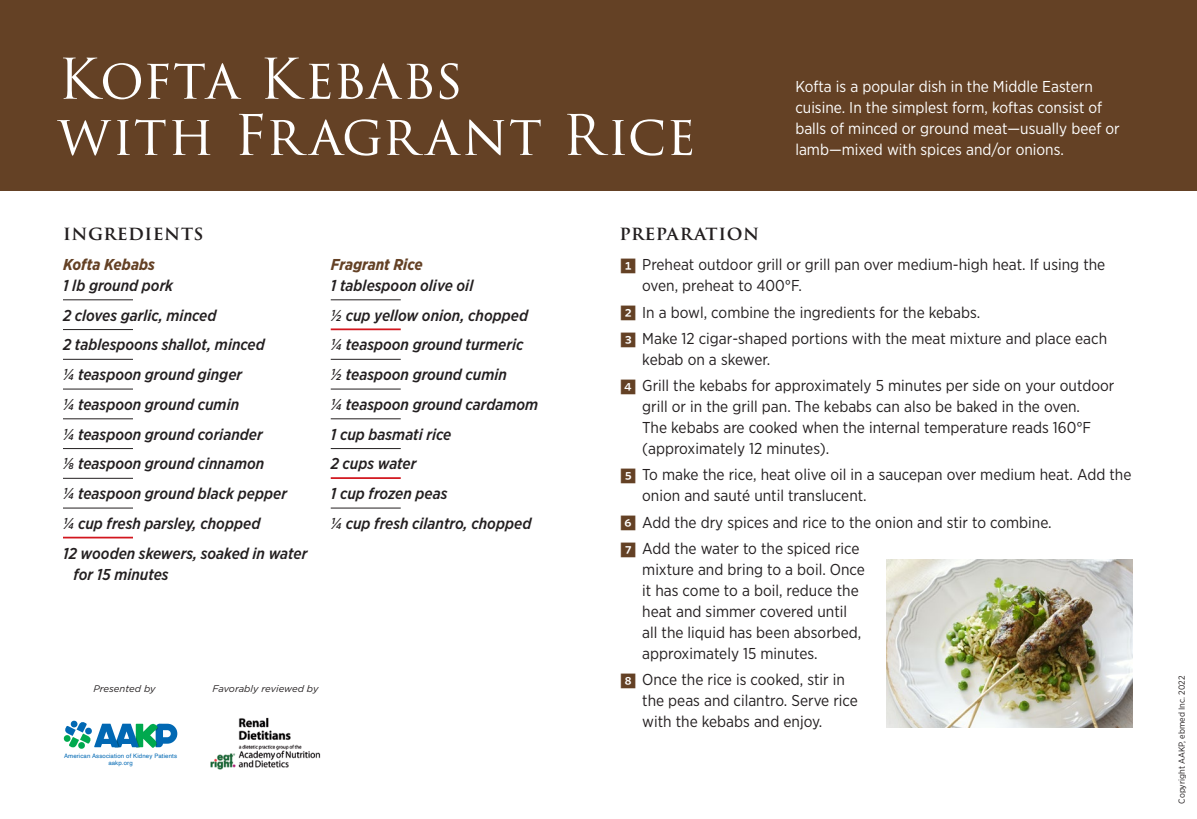
<style>
.page{position:relative;width:1197px;height:819px;background:#fff}
.page>*{position:absolute;margin:0;border:0;box-sizing:border-box;transform-origin:0 0}
.t1{font:54.43px/56.4px "Trajan Pro 3";letter-spacing:.005em;color:#fff}
.t2{font:600 19.25px "Trajan Pro 3";letter-spacing:.02em;color:#231f20}
.t3{font:15.75px/21px "Gotham Narrow";color:#231f20}
.Recipe{font:italic 500 15.75px "Gotham Narrow";color:#231f20}
.Preparation{font:15.75px/21px "Gotham Narrow";color:#fff}
.Recipe_Last{font:italic 500 15.75px/21px "Gotham Narrow";color:#231f20}
.Recipe_Dividor{font:italic 500 15.75px "Gotham Narrow";color:#231f20}
.L2_RED{font:italic 700 15.75px "Gotham Narrow";color:#644125}
.t4{font:italic 9.62px "Gotham";color:#231f20}
.t5{font:8.75px "Gotham Narrow";color:#231f20}
.t6{font:6.12px/7.4px "Helvetica";letter-spacing:.02em;color:#0168b3;text-align:center}
.s1{font-family:"Whitney Index Black Square Bd";font-size:17.5px;color:#644125}
</style>
<div class="page">
<img style="left:210px;top:717px;width:111px;height:52px">
<div style="left:0;top:0;width:1197px;height:190px;background:#644125"></div>
<svg style="left:63px;top:300px;width:70px;height:1px"></svg>
<svg style="left:63px;top:329px;width:70px;height:1px"></svg>
<svg style="left:63px;top:359px;width:70px;height:1px"></svg>
<svg style="left:63px;top:389px;width:70px;height:1px"></svg>
<svg style="left:63px;top:419px;width:70px;height:1px"></svg>
<svg style="left:63px;top:448px;width:70px;height:1px"></svg>
<svg style="left:63px;top:478px;width:70px;height:1px"></svg>
<svg style="left:63px;top:508px;width:70px;height:1px"></svg>
<svg style="left:63px;top:537px;width:70px;height:1px"></svg>
<svg style="left:331px;top:300px;width:70px;height:1px"></svg>
<svg style="left:331px;top:328px;width:70px;height:2px"></svg>
<svg style="left:331px;top:359px;width:70px;height:1px"></svg>
<svg style="left:331px;top:389px;width:70px;height:1px"></svg>
<svg style="left:331px;top:419px;width:70px;height:1px"></svg>
<svg style="left:331px;top:448px;width:70px;height:1px"></svg>
<svg style="left:331px;top:477px;width:70px;height:2px"></svg>
<svg style="left:331px;top:508px;width:70px;height:1px"></svg>
<img style="left:886px;top:559px;width:247px;height:169px">
<svg style="left:63px;top:720px;width:114px;height:29px"></svg>
<p class="t1" style="left:58px;top:53px;width:640px">Kofta Kebabs<br>with Fragrant Rice</p>
<p class="Preparation" style="left:795px;top:76px;width:326px">Kofta is a popular dish in the Middle Eastern cuisine. In the simplest form, koftas consist of balls of minced or ground meat—usually beef or lamb—mixed with spices and/or onions.</p>
<p class="t2" style="left:63px;top:219px;width:142px">INGREDIENTS</p>
<p class="t2" style="left:620px;top:219px;width:141px">PREPARATION</p>
<p class="t3" style="left:642px;top:254px;width:465px;text-indent:-23px"><span class="s1">1</span> Preheat outdoor grill or grill pan over medium-high heat. If using the oven, preheat to 400°F.</p>
<p class="t3" style="left:620px;top:301px;width:362px"><span class="s1">2</span> In a bowl, combine the ingredients for the kebabs.</p>
<p class="t3" style="left:642px;top:327px;width:466px;text-indent:-23px"><span class="s1">3</span> Make 12 cigar-shaped portions with the meat mixture and place each kebab on a skewer.</p>
<p class="t3" style="left:642px;top:375px;width:474px;text-indent:-23px"><span class="s1">4</span> Grill the kebabs for approximately 5 minutes per side on your outdoor grill or in the grill pan. The kebabs can also be baked in the oven.<br>The kebabs are cooked when the internal temperature reads 160°F (approximately 12 minutes).</p>
<p class="t3" style="left:642px;top:464px;width:491px;text-indent:-23px"><span class="s1">5</span> To make the rice, heat olive oil in a saucepan over medium heat. Add the onion and sauté until translucent.</p>
<p class="t3" style="left:620px;top:511px;width:434px"><span class="s1">6</span> Add the dry spices and rice to the onion and stir to combine.</p>
<p class="t3" style="left:642px;top:537px;width:224px;text-indent:-23px"><span class="s1">7</span> Add the water to the spiced rice mixture and bring to a boil. Once it has come to a boil, reduce the heat and simmer covered until all the liquid has been absorbed, approximately 15 minutes.</p>
<p class="t3" style="left:642px;top:669px;width:217px;text-indent:-23px"><span class="s1">8</span> Once the rice is cooked, stir in the peas and cilantro. Serve rice with the kebabs and enjoy.</p>
<p class="L2_RED" style="left:63px;top:254px;width:93px">Kofta Kebabs</p>
<p class="Recipe" style="left:63px;top:275px;width:112px">1 lb ground pork</p>
<p class="Recipe" style="left:63px;top:305px;width:155px">2 cloves garlic, minced</p>
<p class="Recipe" style="left:63px;top:335px;width:203px">2 tablespoons shallot, minced</p>
<p class="Recipe" style="left:63px;top:365px;width:181px">1/4 teaspoon ground ginger</p>
<p class="Recipe" style="left:63px;top:394px;width:178px">1/4 teaspoon ground cumin</p>
<p class="Recipe" style="left:63px;top:424px;width:201px">1/4 teaspoon ground coriander</p>
<p class="Recipe" style="left:63px;top:454px;width:203px">1/8 teaspoon ground cinnamon</p>
<p class="Recipe" style="left:63px;top:484px;width:225px">1/4 teaspoon ground black pepper</p>
<p class="Recipe_Dividor" style="left:63px;top:513px;width:199px">1/4 cup fresh parsley, chopped</p>
<p class="Recipe_Last" style="left:74px;top:542px;width:235px;text-indent:-10px">12 wooden skewers, soaked in water for 15 minutes</p>
<p class="L2_RED" style="left:331px;top:254px;width:94px">Fragrant Rice</p>
<p class="Recipe" style="left:331px;top:275px;width:144px">1 tablespoon olive oil</p>
<p class="Recipe_Dividor" style="left:331px;top:305px;width:199px">1/2 cup yellow onion, chopped</p>
<p class="Recipe" style="left:331px;top:335px;width:194px">1/4 teaspoon ground turmeric</p>
<p class="Recipe" style="left:331px;top:365px;width:178px">1/2 teaspoon ground cumin</p>
<p class="Recipe" style="left:331px;top:394px;width:209px">1/4 teaspoon ground cardamom</p>
<p class="Recipe" style="left:331px;top:424px;width:122px">1 cup basmati rice</p>
<p class="Recipe_Dividor" style="left:331px;top:454px;width:87px">2 cups water</p>
<p class="Recipe" style="left:331px;top:484px;width:118px">1 cup frozen peas</p>
<p class="Recipe_Last" style="left:331px;top:513px;width:202px">1/4 cup fresh cilantro, chopped</p>
<p class="t4" style="left:93px;top:683px;width:64px">Presented by</p>
<p class="t4" style="left:213px;top:682px;width:108px">Favorably reviewed by</p>
<p class="t6" style="left:64px;top:752px;width:115px">American Association of Kidney Patients aakp.org</p>
<p class="t5" style="left:1176px;top:804px;width:129px;rotate:-90deg">Copyright AAKP, ebmed Inc. 2022</p>
</div>
